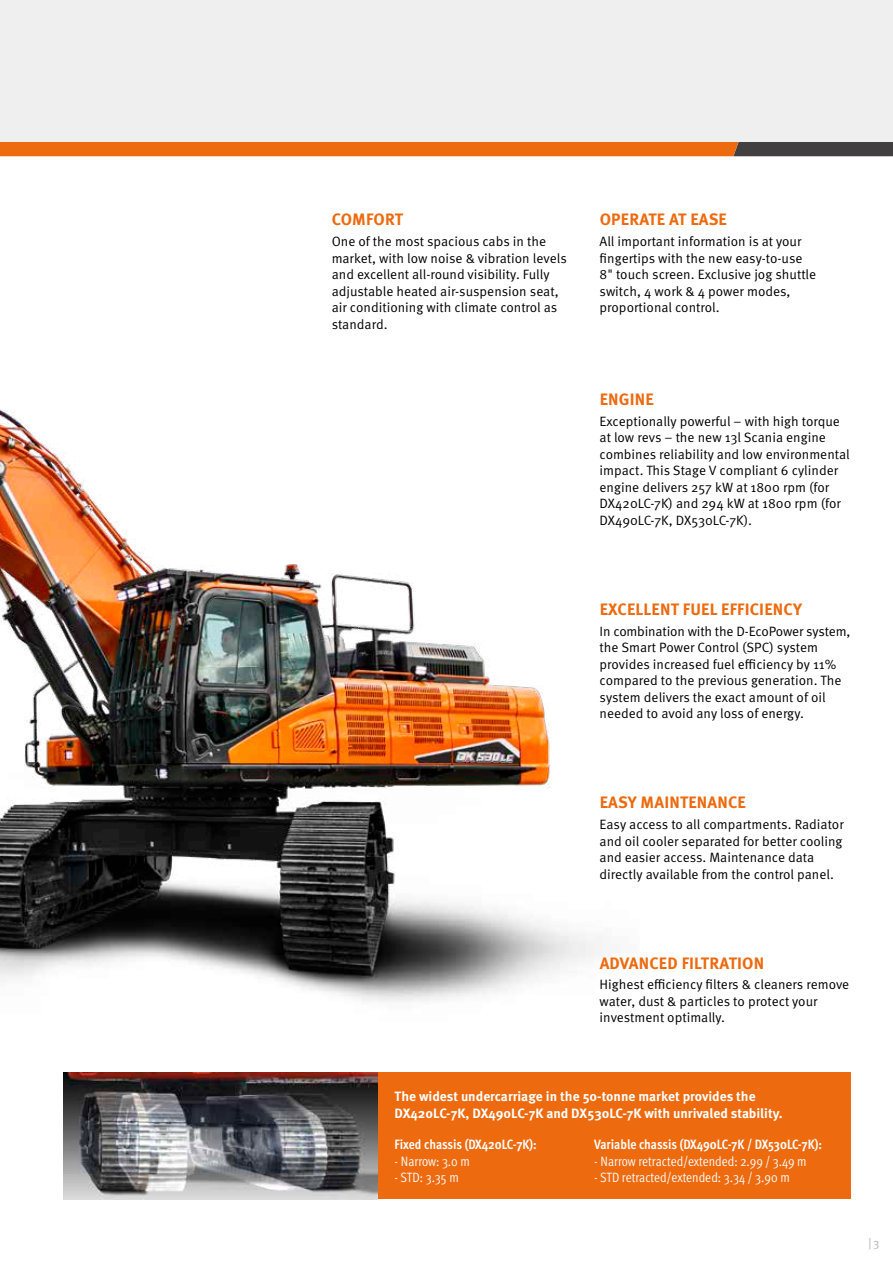
<style>
.page{position:relative;width:893px;height:1263px;background:#fff}
.page>*{position:absolute;margin:0;border:0;box-sizing:border-box;transform-origin:0 0}
.t1{font:700 16.5px "Meta Pro";letter-spacing:.01em;color:#ed6a0f}
.t2{font:13.5px/16.5px "Meta Pro Norm";color:#000}
.t3{font:700 13.5px/16.5px "Meta Pro";color:#fff}
.t4{font:13.5px "Meta Pro Cond Norm";color:#fff}
.t5{font:700 condensed 13.5px "Meta Pro";letter-spacing:-.005em;color:#fff}
.t6{font:12px "Meta Pro Norm";color:#b2b2b2}
</style>
<div class="page">
<img style="left:0;top:409px;width:603px;height:593px">
<svg style="left:0;top:141px;width:893px;height:15px;background:#d16b26"></svg>
<div style="left:0;top:0;width:893px;height:141px;background:#efefef"></div>
<div style="left:378px;top:1072px;width:472px;height:127px;background:#ed6a0f"></div>
<img style="left:64px;top:1072px;width:314px;height:127px">
<p class="t1" style="left:332px;top:207px;width:73px">COMFORT</p>
<p class="t2" style="left:332px;top:232px;width:237px">One of the most spacious cabs in the market, with low noise &amp; vibration levels and excellent all-round visibility. Fully adjustable heated air-suspension seat, air conditioning with climate control as standard.</p>
<p class="t1" style="left:600px;top:207px;width:129px">OPERATE AT EASE</p>
<p class="t2" style="left:600px;top:232px;width:218px">All important information is at your fingertips with the new easy-to-use 8" touch screen. Exclusive jog shuttle switch, 4 work &amp; 4 power modes, proportional control.</p>
<p class="t1" style="left:600px;top:386px;width:56px">ENGINE</p>
<p class="t2" style="left:600px;top:412px;width:252px">Exceptionally powerful – with high torque at low revs – the new 13l Scania engine combines reliability and low environmental impact. This Stage V compliant 6 cylinder engine delivers 257 kW at 1800 rpm (for DX420LC-7K) and 294 kW at 1800 rpm (for DX490LC-7K, DX530LC-7K).</p>
<p class="t1" style="left:600px;top:596px;width:204px">EXCELLENT FUEL EFFICIENCY</p>
<p class="t2" style="left:600px;top:622px;width:252px">In combination with the D-EcoPower system, the Smart Power Control (SPC) system provides increased fuel efficiency by 11% compared to the previous generation. The system delivers the exact amount of oil needed to avoid any loss of energy.</p>
<p class="t1" style="left:600px;top:790px;width:148px">EASY MAINTENANCE</p>
<p class="t2" style="left:600px;top:815px;width:246px">Easy access to all compartments. Radiator and oil cooler separated for better cooling and easier access. Maintenance data directly available from the control panel.</p>
<p class="t1" style="left:600px;top:950px;width:166px">ADVANCED FILTRATION</p>
<p class="t2" style="left:600px;top:975px;width:251px">Highest efficiency filters &amp; cleaners remove water, dust &amp; particles to protect your investment optimally.</p>
<p class="t3" style="left:395px;top:1087px;width:390px">The widest undercarriage in the 50-tonne market provides the<br>DX420LC-7K, DX490LC-7K and DX530LC-7K with unrivaled stability.</p>
<p class="t5" style="left:395px;top:1134px;width:144px">Fixed chassis (DX420LC-7K):</p>
<p class="t4" style="left:395px;top:1151px;width:77px">- Narrow: 3.0 m</p>
<p class="t4" style="left:395px;top:1168px;width:66px">- STD: 3.35 m</p>
<p class="t5" style="left:594px;top:1134px;width:229px">Variable chassis (DX490LC-7K / DX530LC-7K):</p>
<p class="t4" style="left:594px;top:1151px;width:214px">- Narrow retracted/extended: 2.99 / 3.49 m</p>
<p class="t4" style="left:594px;top:1168px;width:197px">- STD retracted/extended: 3.34 / 3.90 m</p>
<p class="t6" style="left:868px;top:1233px;width:12px">| 3</p>
</div>
